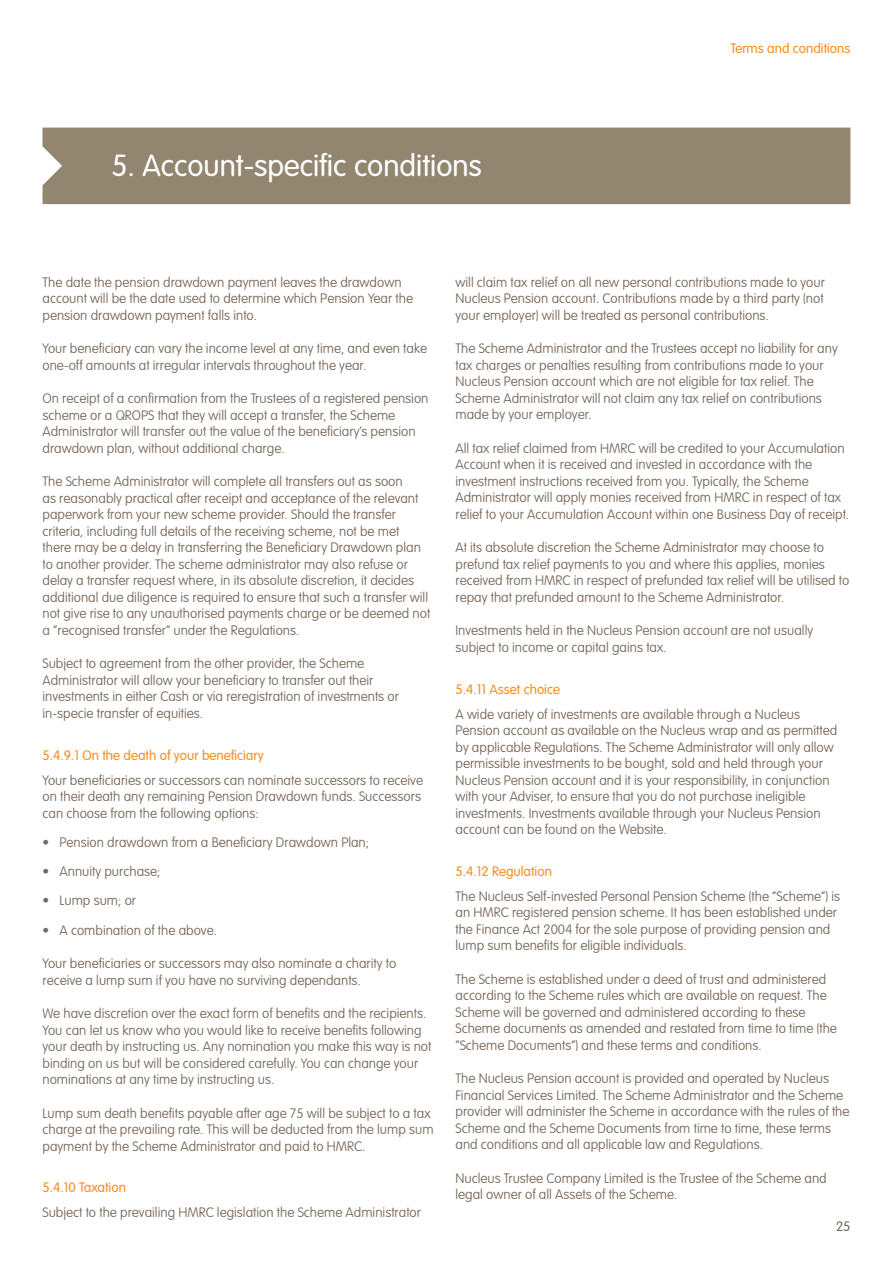
<style>
.page{position:relative;width:893px;height:1263px;background:#fff}
.page>*{position:absolute;margin:0;border:0;box-sizing:border-box;transform-origin:0 0}
.Section_title{font:300 30px "VAG Rounded Std";color:#fff}
.Body_copy{font:100 13.5px/16.5px "VAG Rounded Std";color:#78695c}
.Section_sub_header_small{font:300 13.5px "VAG Rounded Std";color:#f68e1e}
.t1{font:300 13.5px "VAG Rounded Std";color:#78695c}
</style>
<div class="page">
<div style="left:43px;top:128px;width:807px;height:76px;background:#938671"></div>
<p class="Section_title" style="left:111px;top:148px;width:372px">5. Account-specific conditions</p>
<p class="Section_sub_header_small" style="left:731px;top:40px;width:121px">Terms and conditions</p>
<p class="Body_copy" style="left:43px;top:274px;width:372px">The date the pension drawdown payment leaves the drawdown account will be the date used to determine which Pension Year the pension drawdown payment falls into.</p>
<p class="Body_copy" style="left:43px;top:341px;width:386px">Your beneficiary can vary the income level at any time, and even take one-off amounts at irregular intervals throughout the year.</p>
<p class="Body_copy" style="left:43px;top:391px;width:387px">On receipt of a confirmation from the Trustees of a registered pension scheme or a QROPS that they will accept a transfer, the Scheme Administrator will transfer out the value of the beneficiary’s pension drawdown plan, without additional charge.</p>
<p class="Body_copy" style="left:43px;top:474px;width:389px">The Scheme Administrator will complete all transfers out as soon<br>as reasonably practical after receipt and acceptance of the relevant paperwork from your new scheme provider. Should the transfer criteria, including full details of the receiving scheme, not be met there may be a delay in transferring the Beneficiary Drawdown plan to another provider. The scheme administrator may also refuse or delay a transfer request where, in its absolute discretion, it decides additional due diligence is required to ensure that such a transfer will not give rise to any unauthorised payments charge or be deemed not a “recognised transfer” under the Regulations.</p>
<p class="Body_copy" style="left:43px;top:656px;width:358px">Subject to agreement from the other provider, the Scheme Administrator will allow your beneficiary to transfer out their investments in either Cash or via reregistration of investments or in-specie transfer of equities.</p>
<p class="Section_sub_header_small" style="left:43px;top:747px;width:223px">5.4.9.1 On the death of your beneficiary</p>
<p class="Body_copy" style="left:43px;top:772px;width:382px">Your beneficiaries or successors can nominate successors to receive on their death any remaining Pension Drawdown funds. Successors can choose from the following options:</p>
<p class="Body_copy" style="left:43px;top:834px;width:328px">• Pension drawdown from a Beneficiary Drawdown Plan;</p>
<p class="Body_copy" style="left:43px;top:864px;width:119px">• Annuity purchase;</p>
<p class="Body_copy" style="left:43px;top:893px;width:95px">• Lump sum; or</p>
<p class="Body_copy" style="left:43px;top:922px;width:176px">• A combination of the above.</p>
<p class="Body_copy" style="left:43px;top:956px;width:355px">Your beneficiaries or successors may also nominate a charity to receive a lump sum if you have no surviving dependants.</p>
<p class="Body_copy" style="left:43px;top:1006px;width:390px">We have discretion over the exact form of benefits and the recipients.<br>You can let us know who you would like to receive benefits following your death by instructing us. Any nomination you make this way is not binding on us but will be considered carefully. You can change your nominations at any time by instructing us.</p>
<p class="Body_copy" style="left:43px;top:1105px;width:393px">Lump sum death benefits payable after age 75 will be subject to a tax charge at the prevailing rate. This will be deducted from the lump sum payment by the Scheme Administrator and paid to HMRC.</p>
<p class="Section_sub_header_small" style="left:43px;top:1180px;width:85px">5.4.10 Taxation</p>
<p class="Body_copy" style="left:43px;top:1205px;width:380px">Subject to the prevailing HMRC legislation the Scheme Administrator</p>
<p class="Body_copy" style="left:455px;top:274px;width:371px;text-align:justify">will claim tax relief on all new personal contributions made to your Nucleus Pension account. Contributions made by a third party (not your employer) will be treated as personal contributions.</p>
<p class="Body_copy" style="left:455px;top:341px;width:384px">The Scheme Administrator and the Trustees accept no liability for any tax charges or penalties resulting from contributions made to your Nucleus Pension account which are not eligible for tax relief. The Scheme Administrator will not claim any tax relief on contributions made by your employer.</p>
<p class="Body_copy" style="left:455px;top:440px;width:395px">All tax relief claimed from HMRC will be credited to your Accumulation Account when it is received and invested in accordance with the investment instructions received from you. Typically, the Scheme Administrator will apply monies received from HMRC in respect of tax relief to your Accumulation Account within one Business Day of receipt.</p>
<p class="Body_copy" style="left:455px;top:540px;width:395px">At its absolute discretion the Scheme Administrator may choose to prefund tax relief payments to you and where this applies, monies received from HMRC in respect of prefunded tax relief will be utilised to repay that prefunded amount to the Scheme Administrator.</p>
<p class="Body_copy" style="left:455px;top:623px;width:359px">Investments held in the Nucleus Pension account are not usually subject to income or capital gains tax.</p>
<p class="Section_sub_header_small" style="left:455px;top:681px;width:106px">5.4.11 Asset choice</p>
<p class="Body_copy" style="left:455px;top:706px;width:383px">A wide variety of investments are available through a Nucleus Pension account as available on the Nucleus wrap and as permitted by applicable Regulations. The Scheme Administrator will only allow permissible investments to be bought, sold and held through your Nucleus Pension account and it is your responsibility, in conjunction with your Adviser, to ensure that you do not purchase ineligible investments. Investments available through your Nucleus Pension account can be found on the Website.</p>
<p class="Section_sub_header_small" style="left:455px;top:863px;width:98px">5.4.12 Regulation</p>
<p class="Body_copy" style="left:455px;top:888px;width:386px">The Nucleus Self-invested Personal Pension Scheme (the “Scheme”) is an HMRC registered pension scheme. It has been established under the Finance Act 2004 for the sole purpose of providing pension and lump sum benefits for eligible individuals.</p>
<p class="Body_copy" style="left:455px;top:971px;width:383px">The Scheme is established under a deed of trust and administered according to the Scheme rules which are available on request. The Scheme will be governed and administered according to these Scheme documents as amended and restated from time to time (the “Scheme Documents”) and these terms and conditions.</p>
<p class="Body_copy" style="left:455px;top:1071px;width:395px">The Nucleus Pension account is provided and operated by Nucleus Financial Services Limited. The Scheme Administrator and the Scheme provider will administer the Scheme in accordance with the rules of the Scheme and the Scheme Documents from time to time, these terms and conditions and all applicable law and Regulations.</p>
<p class="Body_copy" style="left:455px;top:1170px;width:373px">Nucleus Trustee Company Limited is the Trustee of the Scheme and legal owner of all Assets of the Scheme.</p>
<p class="t1" style="left:836px;top:1218px;width:16px">25</p>
</div>
